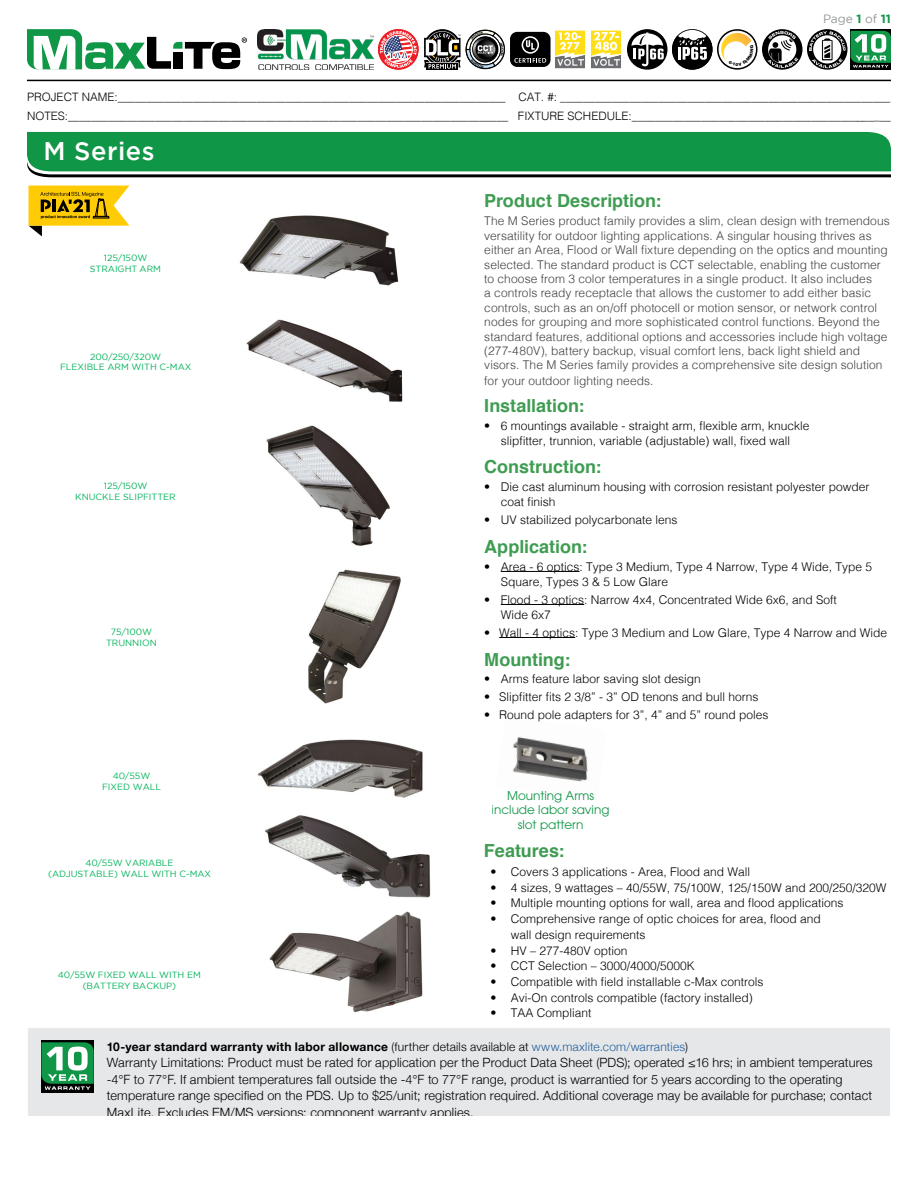
<style>
.page{position:relative;width:918px;height:1188px;background:#fff}
.page>*{position:absolute;margin:0;border:0;box-sizing:border-box;transform-origin:0 0}
.t1{font:500 25.5px "Gotham";letter-spacing:.02em;color:#fff}
.t2{font:700 18px "Helvetica";color:#3f9c52}
.t3{font:300 12.75px/16.5px "Helvetica Neue";letter-spacing:.015em;color:#000}
.t4{font:300 12px/15.3px "Helvetica";color:#000}
.t5{font:300 12px/14.5px "Helvetica";letter-spacing:.005em;color:#414042}
.t6{font:700 12px "Helvetica Neue";letter-spacing:.025em;color:#000}
.t7{font:12px/14.4px "Avant Garde";color:#109647;text-align:center}
.t8{font:12px "Gotham";color:#939598}
.t9{font:300 11.55px/19.5px "Helvetica";color:#000}
.t10{font:9px/10.8px "Gotham";color:#00b259;text-align:center}
.s1{font-weight:700;color:#109647}
.s2{font-size:10.5px}
.s3{font-weight:300}
.s4{font-weight:300;color:#215e9e}
</style>
<div class="page">
<div style="left:27px;top:1027px;width:864px;height:103px;background:#e6e7e8;border:1px solid #fff"></div>
<hr style="left:27px;top:80px;width:864px;height:1px;background:#000">
<svg style="left:27px;top:132px;width:864px;height:45px;background:#1f944f"></svg>
<svg style="left:850px;top:29px;width:41px;height:41px"></svg>
<div style="left:510px;top:32px;width:41px;height:35px;background:#000;border-radius:7px"></div>
<svg style="left:514px;top:36px;width:32px;height:27px"></svg>
<svg style="left:555px;top:30px;width:66px;height:39px"></svg>
<svg style="left:717px;top:29px;width:41px;height:41px"></svg>
<div style="left:719px;top:31px;width:37px;height:37px;border:1px solid #fff;border-radius:50%"></div>
<svg style="left:807px;top:29px;width:41px;height:41px"></svg>
<svg style="left:809px;top:31px;width:82px;height:37px"></svg>
<div style="left:762px;top:29px;width:40px;height:41px;background:#000;border-radius:50%"></div>
<svg style="left:767px;top:31px;width:31px;height:37px"></svg>
<svg style="left:378px;top:29px;width:41px;height:41px"></svg>
<svg style="left:380px;top:31px;width:37px;height:37px"></svg>
<img style="left:257px;top:29px;width:117px;height:41px">
<div style="left:41px;top:1040px;width:53px;height:53px;background:#000"></div>
<svg style="left:41px;top:1042px;width:53px;height:48px;background:#529f71"></svg>
<svg style="left:627px;top:29px;width:41px;height:41px"></svg>
<svg style="left:631px;top:32px;width:33px;height:34px"></svg>
<svg style="left:672px;top:29px;width:41px;height:41px"></svg>
<svg style="left:27px;top:29px;width:220px;height:41px"></svg>
<div style="left:427px;top:63px;width:31px;height:7px;background:#000"></div>
<img style="left:513px;top:737px;width:75px;height:45px">
<hr style="left:501px;top:571px;width:79px;height:1px;background:#000">
<hr style="left:501px;top:604px;width:83px;height:1px;background:#000">
<hr style="left:499px;top:637px;width:76px;height:1px;background:#000">
<img style="left:239px;top:215px;width:160px;height:71px">
<img style="left:246px;top:319px;width:157px;height:83px">
<img style="left:266px;top:425px;width:124px;height:121px">
<img style="left:308px;top:569px;width:93px;height:135px">
<img style="left:257px;top:739px;width:166px;height:59px">
<img style="left:265px;top:815px;width:166px;height:83px">
<img style="left:269px;top:911px;width:154px;height:101px">
<svg style="left:28px;top:186px;width:101px;height:50px"></svg>
<div style="left:27px;top:1116px;width:864px;height:14px;background:#fff"></div>
<svg style="left:720px;top:33px;width:34px;height:33px"></svg>
<svg style="left:424px;top:29px;width:81px;height:40px"></svg>
<p class="t8" style="left:823px;top:11px;width:69px">Page <span class="s1">1</span> of <span class="s1">11</span></p>
<p class="t9" style="left:27px;top:86px;width:866px">PROJECT NAME:___________________________________________________________________ CAT. #: _________________________________________________________<br>NOTES:____________________________________________________________________________ FIXTURE SCHEDULE:__________________________________________<span class="s2">_</span>__</p>
<h1 class="t1" style="left:44px;top:134px;width:113px">M Series</h1>
<p class="t10" style="left:90px;top:252px;width:73px">125/150W<br>STRAIGHT ARM</p>
<p class="t10" style="left:60px;top:351px;width:133px">200/250/320W<br>FLEXIBLE ARM WITH C-MAX</p>
<p class="t10" style="left:75px;top:480px;width:102px">125/150W<br>KNUCKLE SLIPFITTER</p>
<p class="t10" style="left:106px;top:627px;width:52px">75/100W<br>TRUNNION</p>
<p class="t10" style="left:102px;top:770px;width:61px">40/55W<br>FIXED WALL</p>
<p class="t10" style="left:48px;top:857px;width:165px">40/55W VARIABLE<br>(ADJUSTABLE) WALL WITH C-MAX</p>
<p class="t10" style="left:58px;top:970px;width:145px">40/55W FIXED WALL WITH EM (BATTERY BACKUP)</p>
<h2 class="t2" style="left:484px;top:187px;width:179px">Product Description:</h2>
<p class="t5" style="left:484px;top:213px;width:407px">The M Series product family provides a slim, clean design with tremendous versatility for outdoor lighting applications. A singular housing thrives as either an Area, Flood or Wall fixture depending on the optics and mounting selected. The standard product is CCT selectable, enabling the customer to choose from 3 color temperatures in a single product. It also includes<br>a controls ready receptacle that allows the customer to add either basic controls, such as an on/off photocell or motion sensor, or network control nodes for grouping and more sophisticated control functions. Beyond the standard features, additional options and accessories include high voltage (277-480V), battery backup, visual comfort lens, back light shield and visors. The M Series family provides a comprehensive site design solution for your outdoor lighting needs.</p>
<h2 class="t2" style="left:484px;top:391px;width:102px">Installation:</h2>
<p class="t4" style="left:484px;top:417px;width:327px;text-align:center">• 6 mountings available - straight arm, flexible arm, knuckle slipfitter, trunnion, variable (adjustable) wall, fixed wall</p>
<h2 class="t2" style="left:484px;top:452px;width:119px">Construction:</h2>
<p class="t4" style="left:501px;top:478px;width:370px;text-indent:-16px">• Die cast aluminum housing with corrosion resistant polyester powder coat finish</p>
<p class="t4" style="left:484px;top:511px;width:195px">• UV stabilized polycarbonate lens</p>
<h2 class="t2" style="left:484px;top:532px;width:105px">Application:</h2>
<p class="t4" style="left:501px;top:558px;width:373px;text-indent:-16px">• Area - 6 optics: Type 3 Medium, Type 4 Narrow, Type 4 Wide, Type 5<br>Square, Types 3 &amp; 5 Low Glare</p>
<p class="t4" style="left:501px;top:591px;width:338px;text-indent:-16px">• Flood - 3 optics: Narrow 4x4, Concentrated Wide 6x6, and Soft<br>Wide 6x7</p>
<p class="t4" style="left:484px;top:624px;width:405px">• Wall - 4 optics: Type 3 Medium and Low Glare, Type 4 Narrow and Wide</p>
<h2 class="t2" style="left:484px;top:645px;width:88px">Mounting:</h2>
<p class="t4" style="left:484px;top:671px;width:218px">• Arms feature labor saving slot design</p>
<p class="t4" style="left:484px;top:688px;width:276px">• Slipfitter fits 2 3/8” - 3” OD tenons and bull horns</p>
<p class="t4" style="left:484px;top:706px;width:286px">• Round pole adapters for 3”, 4” and 5” round poles</p>
<p class="t7" style="left:492px;top:788px;width:119px">Mounting Arms include labor saving slot pattern</p>
<h2 class="t2" style="left:484px;top:836px;width:82px">Features:</h2>
<p class="t4" style="left:491px;top:863px;width:261px">• Covers 3 applications - Area, Flood and Wall</p>
<p class="t4" style="left:491px;top:879px;width:397px">• 4 sizes, 9 wattages – 40/55W, 75/100W, 125/150W and 200/250/320W</p>
<p class="t4" style="left:491px;top:895px;width:355px">• Multiple mounting options for wall, area and flood applications</p>
<p class="t4" style="left:511px;top:910px;width:312px;line-height:15.8px;text-indent:-20px">• Comprehensive range of optic choices for area, flood and wall design requirements</p>
<p class="t4" style="left:491px;top:942px;width:138px">• HV – 277-480V option</p>
<p class="t4" style="left:491px;top:958px;width:206px">• CCT Selection – 3000/4000/5000K</p>
<p class="t4" style="left:491px;top:973px;width:274px">• Compatible with field installable c-Max controls</p>
<p class="t4" style="left:491px;top:989px;width:264px">• Avi-On controls compatible (factory installed)</p>
<p class="t4" style="left:491px;top:1005px;width:102px">• TAA Compliant</p>
<p class="t6" style="left:107px;top:1037px;width:583px">10-year standard warranty with labor allowance <span class="s3">(further details available at</span> <span class="s4">www.maxlite.com/warranties</span><span class="s3">)</span></p>
<p class="t3" style="left:107px;top:1053px;width:767px">Warranty Limitations: Product must be rated for application per the Product Data Sheet (PDS); operated ≤16 hrs; in ambient temperatures -4°F to 77°F. If ambient temperatures fall outside the -4°F to 77°F range, product is warrantied for 5 years according to the operating temperature range specified on the PDS. Up to $25/unit; registration required. Additional coverage may be available for purchase; contact MaxLite. Excludes EM/MS versions; component warranty applies.</p>
</div>
